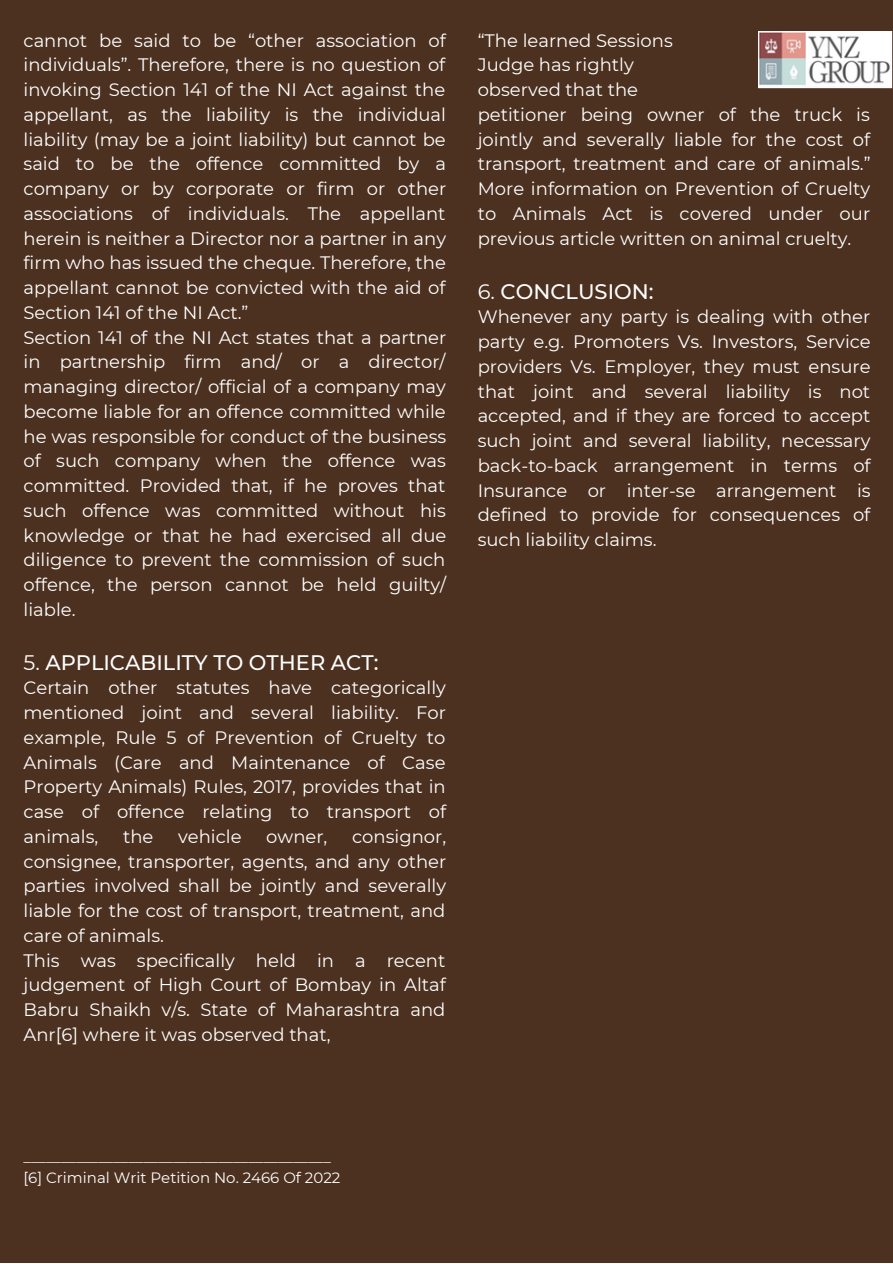
<style>
.page{position:relative;width:893px;height:1264px;background:#fff}
.page>*{position:absolute;margin:0;border:0;box-sizing:border-box;transform-origin:0 0}
.t1{font:500 21px "Montserrat";color:#fff}
.t2{font:18px/24.8px "Montserrat";color:#fff}
.t3{font:15px/20.2px "Montserrat";color:#fff}
.s1{font-weight:400}
</style>
<div class="page">
<div style="left:0;top:0;width:892px;height:1262px;background:#4c3020"></div>
<img style="left:758px;top:32px;width:134px;height:57px">
<p class="t2" style="left:24px;top:28px;width:424px">cannot be said to be “other association of individuals”. Therefore, there is no question of invoking Section 141 of the NI Act against the appellant, as the liability is the individual liability (may be a joint liability) but cannot be said to be the offence committed by a company or by corporate or firm or other associations of individuals. The appellant herein is neither a Director nor a partner in any firm who has issued the cheque. Therefore, the appellant cannot be convicted with the aid of Section 141 of the NI Act.”<br>Section 141 of the NI Act states that a partner in partnership firm and/ or a director/ managing director/ official of a company may become liable for an offence committed while he was responsible for conduct of the business of such company when the offence was committed. Provided that, if he proves that such offence was committed without his knowledge or that he had exercised all due diligence to prevent the commission of such offence, the person cannot be held guilty/ liable.</p>
<p class="t1" style="left:24px;top:649px;width:356px"><span class="s1">5.</span> APPLICABILITY TO OTHER ACT:</p>
<p class="t2" style="left:24px;top:675px;width:424px;text-align:justify">Certain other statutes have categorically mentioned joint and several liability. For example, Rule 5 of Prevention of Cruelty to Animals (Care and Maintenance of Case Property Animals) Rules, 2017, provides that in case of offence relating to transport of animals,</p>
<p class="t2" style="left:24px;top:824px;width:424px;text-indent:328px">consignor, consignee, transporter, agents, and any other parties involved shall be jointly and severally liable for the cost of transport, treatment, and care of animals.<br>This was specifically held in a recent judgement of High Court of Bombay in Altaf Babru Shaikh v/s. State of Maharashtra and Anr[6] where it was observed that,</p>
<p class="t2" style="left:123px;top:824px;width:32px">the</p>
<p class="t2" style="left:178px;top:824px;width:65px">vehicle</p>
<p class="t2" style="left:266px;top:824px;width:63px">owner,</p>
<p class="t2" style="left:477px;top:28px;width:394px">“The learned Sessions<br>Judge has rightly<br>observed that the<br>petitioner being owner of the truck is jointly and severally liable for the cost of transport, treatment and care of animals.” More information on Prevention of Cruelty to Animals Act is covered under our previous article written on animal cruelty.</p>
<p class="t1" style="left:477px;top:278px;width:177px"><span class="s1">6.</span> CONCLUSION:</p>
<p class="t2" style="left:477px;top:304px;width:394px;text-align:justify">Whenever any party is dealing with other party e.g. Promoters Vs. Investors, Service providers Vs. Employer, they must ensure that joint and several liability is not accepted, and if they are forced to accept such joint and several liability, necessary back-to-back arrangement in terms of Insurance or inter-se arrangement is defined to provide for consequences of such liability claims.</p>
<p class="t3" style="left:24px;top:1146px;width:318px">_________________________________________ [6] Criminal Writ Petition No. 2466 Of 2022</p>
</div>
